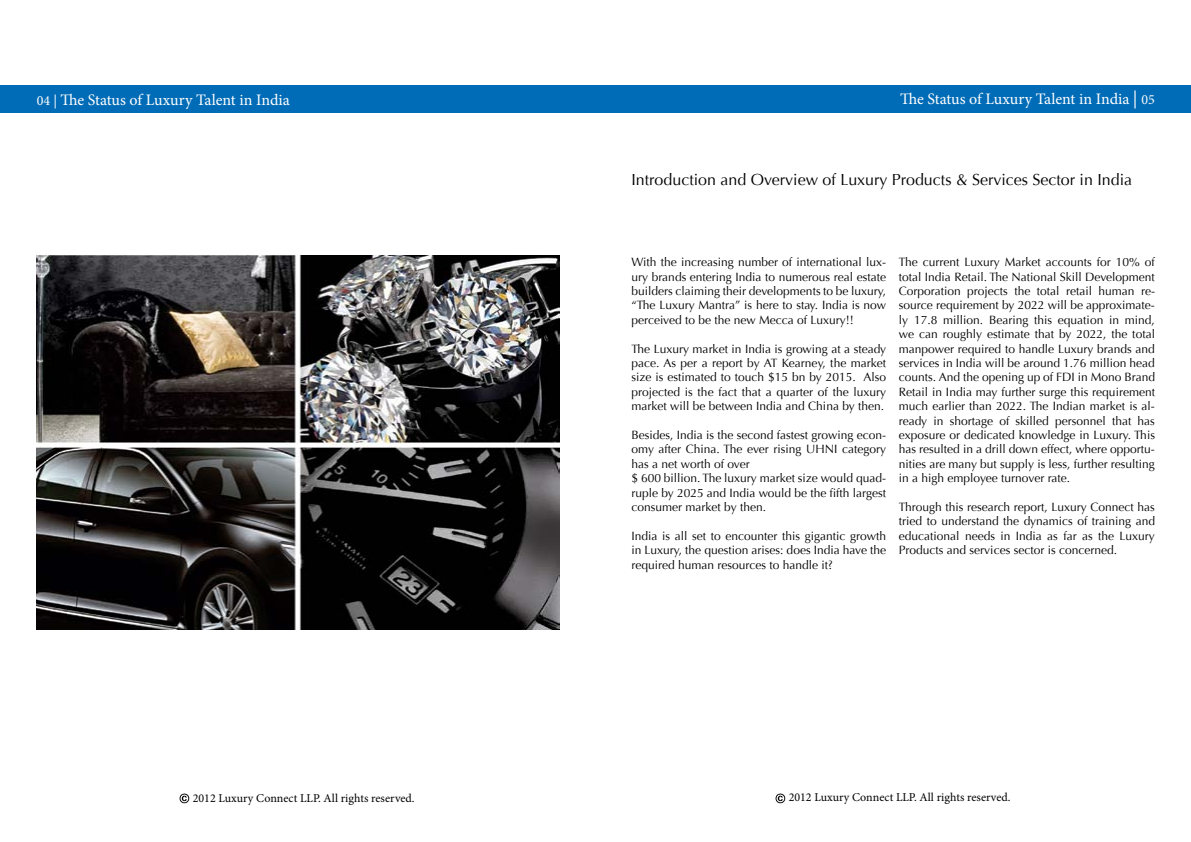
<style>
.page{position:relative;width:1191px;height:842px;background:#fff}
.page>*{position:absolute;margin:0;border:0;box-sizing:border-box;transform-origin:0 0}
.t1{font:16px "Minion Pro";color:#fff}
.t2{font:16px "Optima";color:#000}
.t3{font:12px/14.4px "Optima";color:#000;text-align:justify}
.t4{font:12px "Minion Pro";color:#000}
.s1{font-size:14px}
.s2{font-size:18px;color:#fbfbfb}
.s3{font-size:14px;color:#fbfbfb}
</style>
<div class="page">
<svg style="left:775px;top:793px;width:11px;height:10px"></svg>
<svg style="left:179px;top:793px;width:11px;height:10px"></svg>
<div style="left:595px;top:86px;width:596px;height:27px;background:#006cb7"></div>
<div style="left:0;top:86px;width:595px;height:27px;background:#006cb7"></div>
<img style="left:36px;top:255px;width:523px;height:374px">
<h1 class="t1" style="left:37px;top:89px;width:254px"><span class="s1">04 |</span> The Status of Luxury Talent in India</h1>
<h1 class="t1" style="left:900px;top:88px;width:256px">The Status of Luxury Talent in India <span class="s2">|</span> <span class="s3">05</span></h1>
<h1 class="t2" style="left:631px;top:170px;width:502px">Introduction and Overview of Luxury Products &amp; Services Sector in India</h1>
<p class="t3" style="left:631px;top:255px;width:256px">With the increasing number of international lux&shy;ury brands entering India to numerous real estate builders claiming their developments to be luxury, “The Luxury Mantra” is here to stay. India is now perceived to be the new Mecca of Luxury!!</p>
<p class="t3" style="left:631px;top:341px;width:256px">The Luxury market in India is growing at a steady pace. As per a report by AT Kearney, the market size is estimated to touch $15 bn by 2015. Also projected is the fact that a quarter of the luxury market will be between India and China by then.</p>
<p class="t3" style="left:631px;top:428px;width:256px;text-align:left">Besides, India is the second fastest growing econ&shy;omy after China. The ever rising UHNI category has a net worth of over<br>$ 600 billion. The luxury market size would quad&shy;ruple by 2025 and India would be the fifth largest consumer market by then.</p>
<p class="t3" style="left:631px;top:529px;width:256px">India is all set to encounter this gigantic growth in Luxury, the question arises: does India have the required human resources to handle it?</p>
<p class="t3" style="left:899px;top:255px;width:257px">The current Luxury Market accounts for 10% of total India Retail. The National Skill Development Corporation projects the total retail human re&shy;source requirement by 2022 will be approximate&shy;ly 17.8 million. Bearing this equation in mind, we can roughly estimate that by 2022, the total manpower required to handle Luxury brands and services in India will be around 1.76 million head counts. And the opening up of FDI in Mono Brand Retail in India may further surge this requirement much earlier than 2022. The Indian market is al&shy;ready in shortage of skilled personnel that has exposure or dedicated knowledge in Luxury. This has resulted in a drill down effect, where opportu&shy;nities are many but supply is less, further resulting in a high employee turnover rate.</p>
<p class="t3" style="left:899px;top:500px;width:257px">Through this research report, Luxury Connect has tried to understand the dynamics of training and educational needs in India as far as the Luxury Products and services sector is concerned.</p>
<p class="t4" style="left:193px;top:790px;width:223px">2012 Luxury Connect LLP. All rights reserved.</p>
<p class="t4" style="left:788px;top:789px;width:223px">2012 Luxury Connect LLP. All rights reserved.</p>
</div>
